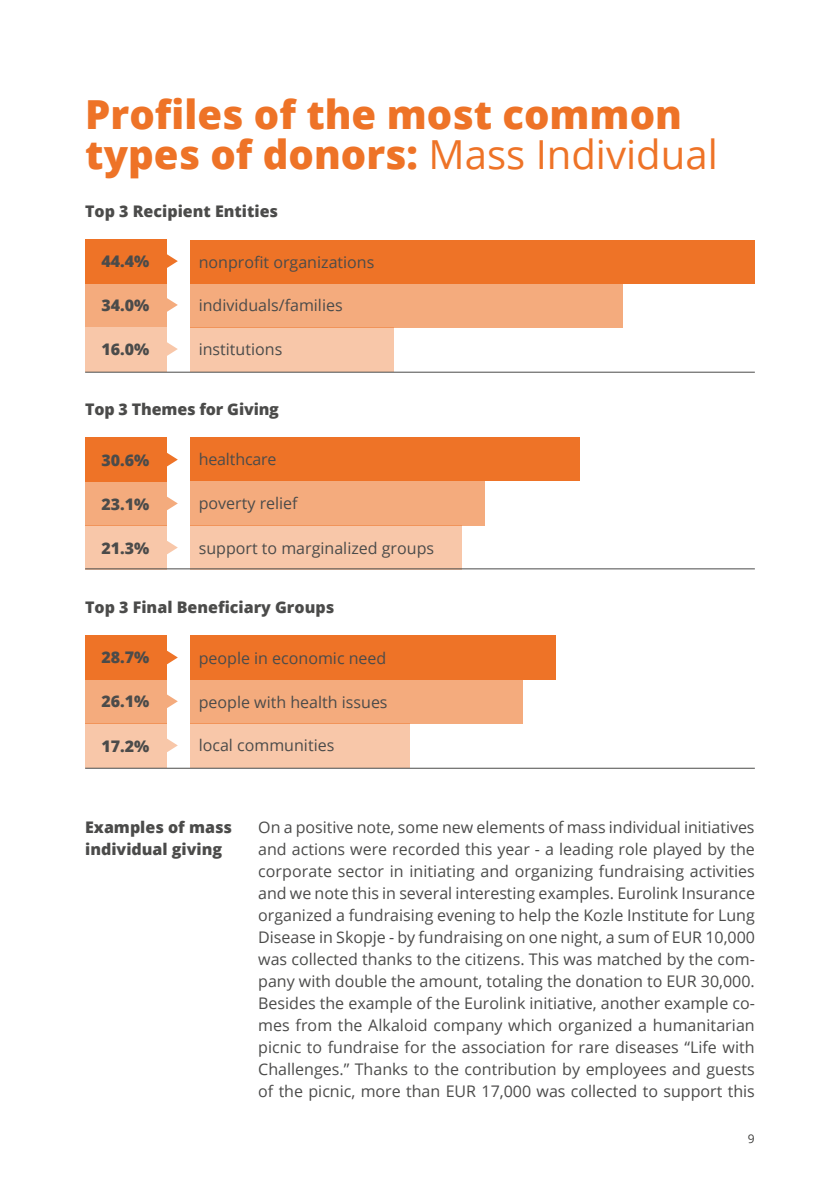
<style>
.page{position:relative;width:840px;height:1191px;background:#fff}
.page>*{position:absolute;margin:0;border:0;box-sizing:border-box;transform-origin:0 0}
.t1{font:800 40px/40px "Open Sans";color:#ee7327}
.t2{font:16px/22px "Open Sans";color:#4b4b4a;text-align:justify}
.t3{font:800 16px/22px "Open Sans";color:#4b4b4a}
.t4{font:12px "Open Sans";color:#3d3d3c}
.s1{font-weight:400}
</style>
<div class="page">
<div style="left:190px;top:679px;width:332px;height:44px;background:#f4ab7d"></div>
<div style="left:190px;top:723px;width:219px;height:44px;background:#f8c7a9"></div>
<div style="left:190px;top:635px;width:365px;height:44px;background:#ee7327"></div>
<div style="left:190px;top:481px;width:294px;height:44px;background:#f4ab7d"></div>
<div style="left:190px;top:525px;width:271px;height:44px;background:#f8c7a9"></div>
<div style="left:190px;top:437px;width:389px;height:44px;background:#ee7327"></div>
<div style="left:190px;top:284px;width:432px;height:43px;background:#f4ab7d"></div>
<div style="left:190px;top:327px;width:203px;height:44px;background:#f8c7a9"></div>
<div style="left:190px;top:240px;width:564px;height:44px;background:#ee7327"></div>
<div style="left:85px;top:239px;width:81px;height:44px;background:#ee7327"></div>
<svg style="left:166px;top:253px;width:12px;height:16px"></svg>
<div style="left:85px;top:437px;width:81px;height:45px;background:#ee7327"></div>
<svg style="left:166px;top:452px;width:12px;height:15px"></svg>
<div style="left:85px;top:635px;width:81px;height:44px;background:#ee7327"></div>
<svg style="left:166px;top:650px;width:12px;height:15px"></svg>
<div style="left:85px;top:283px;width:81px;height:44px;background:#f4ab7d"></div>
<svg style="left:166px;top:297px;width:12px;height:15px"></svg>
<div style="left:85px;top:481px;width:81px;height:44px;background:#f4ab7d"></div>
<svg style="left:166px;top:496px;width:12px;height:15px"></svg>
<div style="left:85px;top:679px;width:81px;height:44px;background:#f4ab7d"></div>
<svg style="left:166px;top:693px;width:12px;height:16px"></svg>
<div style="left:85px;top:327px;width:81px;height:44px;background:#f8c7a9"></div>
<svg style="left:166px;top:341px;width:12px;height:16px"></svg>
<div style="left:85px;top:525px;width:81px;height:44px;background:#f8c7a9"></div>
<svg style="left:166px;top:540px;width:12px;height:15px"></svg>
<div style="left:85px;top:723px;width:81px;height:44px;background:#f8c7a9"></div>
<svg style="left:166px;top:738px;width:12px;height:15px"></svg>
<hr style="left:85px;top:767px;width:669px;height:1px;background:#4b4b4a">
<hr style="left:85px;top:568px;width:669px;height:1px;background:#4b4b4a">
<hr style="left:85px;top:372px;width:669px;height:1px;background:#4b4b4a">
<p class="t1" style="left:85px;top:92px;width:633px">Profiles of the most common types of donors: <span class="s1">Mass Individual</span></p>
<p class="t3" style="left:85px;top:199px;width:194px">Top 3 Recipient Entities</p>
<p class="t3" style="left:101px;top:249px;width:49px">44.4%</p>
<p class="t2" style="left:199px;top:250px;width:177px">nonprofit organizations</p>
<p class="t3" style="left:101px;top:293px;width:49px">34.0%</p>
<p class="t2" style="left:199px;top:294px;width:145px">individuals/families</p>
<p class="t3" style="left:101px;top:337px;width:49px">16.0%</p>
<p class="t2" style="left:199px;top:338px;width:85px">institutions</p>
<p class="t3" style="left:85px;top:397px;width:195px">Top 3 Themes for Giving</p>
<p class="t3" style="left:101px;top:448px;width:49px">30.6%</p>
<p class="t2" style="left:199px;top:448px;width:79px">healthcare</p>
<p class="t3" style="left:101px;top:492px;width:49px">23.1%</p>
<p class="t2" style="left:199px;top:492px;width:100px">poverty relief</p>
<p class="t3" style="left:101px;top:536px;width:49px">21.3%</p>
<p class="t2" style="left:199px;top:536px;width:237px">support to marginalized groups</p>
<p class="t3" style="left:85px;top:595px;width:250px">Top 3 Final Beneficiary Groups</p>
<p class="t3" style="left:101px;top:645px;width:49px">28.7%</p>
<p class="t2" style="left:199px;top:646px;width:189px">people in economic need</p>
<p class="t3" style="left:101px;top:690px;width:49px">26.1%</p>
<p class="t2" style="left:199px;top:690px;width:190px">people with health issues</p>
<p class="t3" style="left:101px;top:734px;width:49px">17.2%</p>
<p class="t2" style="left:199px;top:734px;width:137px">local communities</p>
<p class="t3" style="left:85px;top:815px;width:148px">Examples of mass individual giving</p>
<p class="t2" style="left:258px;top:816px;width:498px">On a positive note, some new elements of mass individual initiatives and actions were recorded this year - a leading role played by the corporate sector in initiating and organizing fundraising activities and we note this in several interesting examples. Eurolink Insurance organized a fundraising evening to help the Kozle Institute for Lung Disease in Skopje - by fundraising on one night, a sum of EUR 10,000 was collected thanks to the citizens. This was matched by the com&shy;pany with double the amount, totaling the donation to EUR 30,000.<br>Besides the example of the Eurolink initiative, another example co&shy;mes from the Alkaloid company which organized a humanitarian picnic to fundraise for the association for rare diseases “Life with Challenges.” Thanks to the contribution by employees and guests of the picnic, more than EUR 17,000 was collected to support this</p>
<p class="t4" style="left:747px;top:1130px;width:8px">9</p>
</div>
